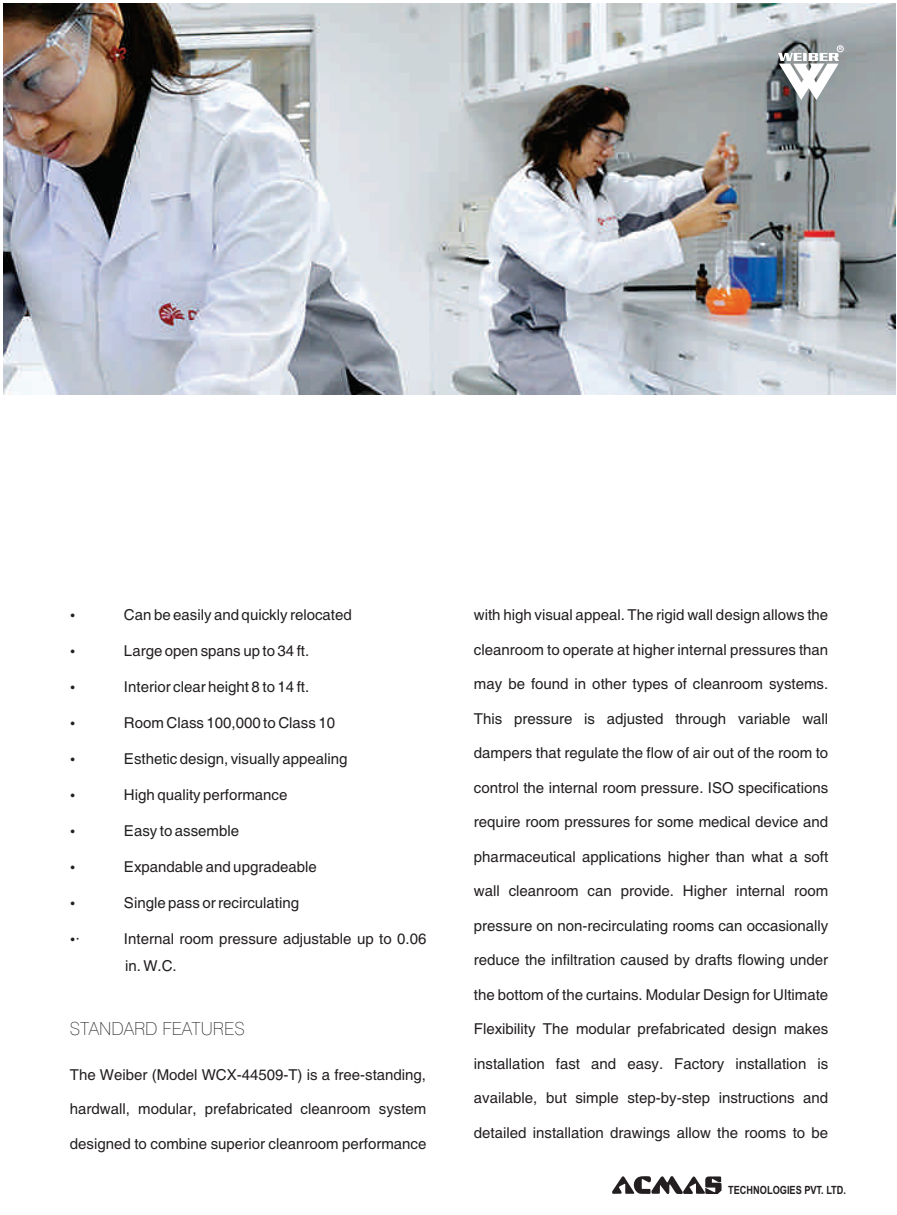
<style>
.page{position:relative;width:897px;height:1215px;background:#fff}
.page>*{position:absolute;margin:0;border:0;box-sizing:border-box;transform-origin:0 0}
.t1{font:100 18px "Swiss 721 BT";color:#231f20}
.t2{font:15px/27px "Helvetica";color:#231f20}
.t3{font:700 11.4px "Arial";color:#231f20;scale:.81 1}
.t4{font:700 4.5px "Arial";color:#fff}
</style>
<div class="page">
<svg style="left:612px;top:1176px;width:109px;height:18px"></svg>
<img style="left:3px;top:3px;width:892px;height:392px">
<svg style="left:778px;top:53px;width:61px;height:47px"></svg>
<div style="left:836px;top:45px;width:7px;height:7px;border:1px solid #fff;border-radius:50%"></div>
<p class="t4" style="left:838px;top:47px;width:5px">R</p>
<p class="t2" style="left:124px;top:603px;width:229px">Can be easily and quickly relocated</p>
<p class="t2" style="left:124px;top:639px;width:187px">Large open spans up to 34 ft.</p>
<p class="t2" style="left:124px;top:675px;width:187px">Interior clear height 8 to 14 ft.</p>
<p class="t2" style="left:124px;top:711px;width:212px">Room Class 100,000 to Class 10</p>
<p class="t2" style="left:124px;top:747px;width:225px">Esthetic design, visually appealing</p>
<p class="t2" style="left:124px;top:783px;width:165px">High quality performance</p>
<p class="t2" style="left:124px;top:819px;width:117px">Easy to assemble</p>
<p class="t2" style="left:124px;top:855px;width:194px">Expandable and upgradeable</p>
<p class="t2" style="left:124px;top:891px;width:177px">Single pass or recirculating</p>
<p class="t2" style="left:76px;top:927px;width:6px">·</p>
<p class="t2" style="left:124px;top:927px;width:304px">Internal room pressure adjustable up to 0.06 in. W.C.</p>
<p class="t1" style="left:70px;top:1021px;width:176px">STANDARD FEATURES</p>
<p class="t2" style="left:70px;top:1062px;width:357px">The Weiber (Model WCX-44509-T) is a free-standing,</p>
<p class="t2" style="left:70px;top:1097px;width:358px">hardwall, modular, prefabricated cleanroom system</p>
<p class="t2" style="left:70px;top:1131px;width:358px">designed to combine superior cleanroom performance</p>
<p class="t2" style="left:474px;top:603px;width:356px">with high visual appeal. The rigid wall design allows the</p>
<p class="t2" style="left:474px;top:637px;width:356px">cleanroom to operate at higher internal pressures than</p>
<p class="t2" style="left:474px;top:672px;width:356px">may be found in other types of cleanroom systems.</p>
<p class="t2" style="left:474px;top:706px;width:356px">This pressure is adjusted through variable wall</p>
<p class="t2" style="left:474px;top:741px;width:356px">dampers that regulate the flow of air out of the room to</p>
<p class="t2" style="left:474px;top:775px;width:356px">control the internal room pressure. ISO specifications</p>
<p class="t2" style="left:474px;top:810px;width:356px">require room pressures for some medical device and</p>
<p class="t2" style="left:474px;top:844px;width:356px">pharmaceutical applications higher than what a soft</p>
<p class="t2" style="left:474px;top:879px;width:356px">wall cleanroom can provide. Higher internal room</p>
<p class="t2" style="left:474px;top:913px;width:356px">pressure on non-recirculating rooms can occasionally</p>
<p class="t2" style="left:474px;top:948px;width:356px">reduce the infiltration caused by drafts flowing under</p>
<p class="t2" style="left:474px;top:982px;width:356px">the bottom of the curtains. Modular Design for Ultimate</p>
<p class="t2" style="left:474px;top:1017px;width:356px">Flexibility The modular prefabricated design makes</p>
<p class="t2" style="left:474px;top:1051px;width:356px">installation fast and easy. Factory installation is</p>
<p class="t2" style="left:474px;top:1086px;width:356px">available, but simple step-by-step instructions and</p>
<p class="t2" style="left:474px;top:1120px;width:356px">detailed installation drawings allow the rooms to be</p>
<p class="t3" style="left:728px;top:1186px;width:147px">TECHNOLOGIES PVT. LTD.</p>
</div>
